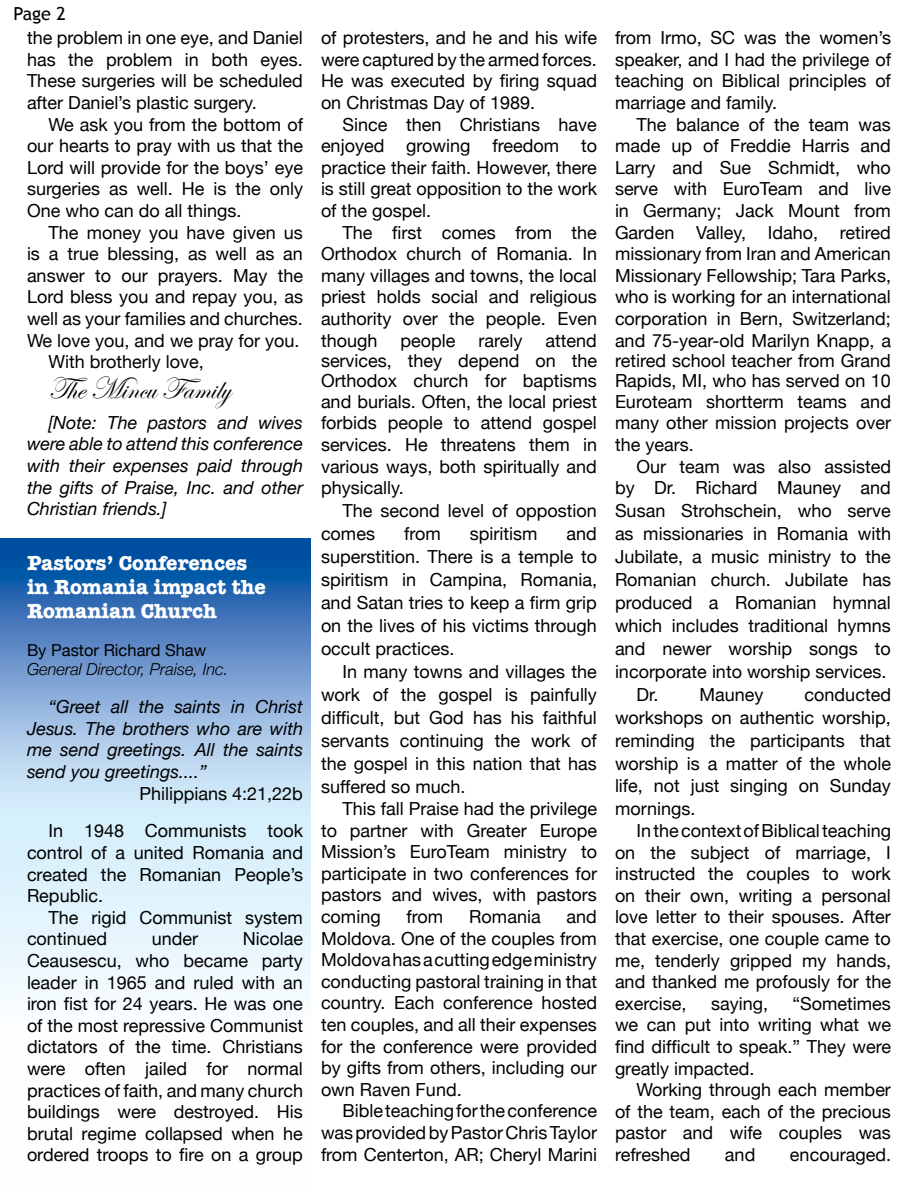
<style>
.page{position:relative;width:918px;height:1188px;background:#fff}
.page>*{position:absolute;margin:0;border:0;box-sizing:border-box;transform-origin:0 0}
.t1{font:31.5px "Edwardian Script ITC";color:#000}
.t2{font:700 21px/24px "American Typewriter";color:#fff}
.t3{font:18px/21.6px "Helvetica Neue";color:#000;text-align:justify}
.t4{font:italic 18px/21.6px "Helvetica Neue";color:#000;text-align:justify}
.t5{font:18px "Trebuchet MS";color:#000}
.t6{font:italic 300 16.5px "Helvetica Neue";color:#000}
.t7{font:16.5px "Helvetica Neue";color:#000}
</style>
<div class="page">
<svg style="left:0;top:539px;width:310px;height:459px;background:#9ec0e1"></svg>
<p class="t5" style="left:14px;top:3px;width:54px">Page 2</p>
<p class="t3" style="left:27px;top:27px;width:277px">the problem in one eye, and Daniel has the problem in both eyes.<br>These surgeries will be scheduled after Daniel’s plastic surgery.</p>
<p class="t3" style="left:27px;top:113px;width:278px;text-indent:22px">We ask you from the bottom of our hearts to pray with us that the Lord will provide for the boys’ eye surgeries as well. He is the only One who can do all things.</p>
<p class="t3" style="left:49px;top:221px;width:256px">The money you have given us</p>
<p class="t3" style="left:27px;top:243px;width:277px">is a true blessing, as well as an</p>
<p class="t3" style="left:27px;top:264px;width:278px">answer to our prayers. May the</p>
<p class="t3" style="left:27px;top:286px;width:278px">Lord bless you and repay you, as</p>
<p class="t3" style="left:27px;top:307px;width:277px">well as your families and churches.</p>
<p class="t3" style="left:27px;top:329px;width:274px">We love you, and we pray for you.</p>
<p class="t3" style="left:49px;top:351px;width:157px">With brotherly love,</p>
<h1 class="t1" style="left:49px;top:371px;width:183px">The Mincu Family</h1>
<p class="t4" style="left:27px;top:411px;width:278px;text-indent:22px">[Note: The pastors and wives were able to attend this conference with their expenses paid through the gifts of Praise, Inc. and other Christian friends.]</p>
<p class="t2" style="left:27px;top:551px;width:241px">Pastors’ Conferences in Romania impact the<br>Romanian Church</p>
<p class="t7" style="left:27px;top:640px;width:181px">By Pastor Richard Shaw</p>
<p class="t6" style="left:27px;top:660px;width:203px">General Director, Praise, Inc.</p>
<p class="t4" style="left:27px;top:696px;width:278px;text-indent:22px">“Greet all the saints in Christ Jesus. The brothers who are with me send greetings. All the saints send you greetings....”</p>
<p class="t3" style="left:49px;top:774px;width:256px;line-height:37.8px;text-align:right">Philippians 4:21,22b<br>In 1948 Communists took</p>
<p class="t3" style="left:27px;top:842px;width:278px">control of a united Romania and created the Romanian People’s Republic.</p>
<p class="t3" style="left:27px;top:906px;width:277px;text-indent:22px">The rigid Communist system continued</p>
<p class="t3" style="left:27px;top:928px;width:278px;text-indent:216px">Nicolae Ceausescu, who became party leader in 1965 and ruled with an iron fist for 24 years. He was one of the most repressive Communist dictators of the time. Christians were often jailed for normal practices of faith, and many church buildings were destroyed. His brutal regime collapsed when he ordered troops to fire on a group</p>
<p class="t3" style="left:152px;top:928px;width:48px">under</p>
<p class="t3" style="left:321px;top:27px;width:278px">of protesters, and he and his wife were captured by the armed forces.<br>He was executed by firing squad on Christmas Day of 1989.</p>
<p class="t3" style="left:321px;top:113px;width:278px;text-indent:22px">Since then Christians have enjoyed growing freedom to practice their faith. However, there is still great opposition to the work of the gospel.</p>
<p class="t3" style="left:321px;top:221px;width:278px;text-indent:22px">The first comes from the Orthodox church of Romania. In many villages and towns, the local priest holds social and religious authority over the people. Even though</p>
<p class="t3" style="left:321px;top:329px;width:278px;line-height:21.1px;text-indent:225px">attend services, they depend on the Orthodox church for baptisms and burials. Often, the local priest forbids people to attend gospel services. He threatens them in various ways, both spiritually and physically.</p>
<p class="t3" style="left:321px;top:499px;width:277px;line-height:23.1px;text-indent:22px">The second level of oppostion comes</p>
<p class="t3" style="left:400px;top:329px;width:57px">people</p>
<p class="t3" style="left:479px;top:329px;width:45px">rarely</p>
<p class="t3" style="left:404px;top:523px;width:38px">from</p>
<p class="t3" style="left:470px;top:523px;width:69px">spiritism</p>
<p class="t3" style="left:321px;top:522px;width:278px;line-height:23.1px;text-indent:246px">and superstition. There is a temple to spiritism in Campina, Romania, and Satan tries to keep a firm grip on the lives of his victims through occult practices.</p>
<p class="t3" style="left:321px;top:660px;width:277px;line-height:23.1px;text-indent:22px">In many towns and villages the work of the gospel is painfully difficult, but God has his faithful servants continuing the work of the gospel in this nation that has suffered so much.</p>
<p class="t3" style="left:321px;top:798px;width:278px;text-indent:22px">This fall Praise had the privilege to partner with Greater Europe Mission’s EuroTeam ministry to participate in two conferences for pastors and wives, with pastors coming</p>
<p class="t3" style="left:407px;top:906px;width:38px">from</p>
<p class="t3" style="left:469px;top:906px;width:73px">Romania</p>
<p class="t3" style="left:321px;top:906px;width:278px;text-indent:246px">and Moldova. One of the couples from Moldova has a cutting edge ministry conducting pastoral training in that country. Each conference hosted ten couples, and all their expenses for the conference were provided by gifts from others, including our own Raven Fund.</p>
<p class="t3" style="left:321px;top:1100px;width:278px;text-indent:22px">Bible teaching for the conference was provided by Pastor Chris Taylor from Centerton, AR; Cheryl Marini</p>
<p class="t3" style="left:615px;top:27px;width:278px">from Irmo, SC was the women’s speaker, and I had the privilege of teaching on Biblical principles of marriage and family.</p>
<p class="t3" style="left:615px;top:113px;width:278px;text-indent:22px">The balance of the team was made up of Freddie Harris and Larry and Sue Schmidt, who serve with EuroTeam and live in Germany; Jack Mount from Garden Valley, Idaho, retired missionary from Iran and American Missionary Fellowship; Tara Parks, who is working for an international corporation in Bern, Switzerland; and 75-year-old Marilyn Knapp, a retired school teacher from Grand Rapids, MI, who has served on 10<br>Euroteam shortterm teams and many other mission projects over the years.</p>
<p class="t3" style="left:637px;top:455px;width:256px">Our team was also assisted</p>
<p class="t3" style="left:615px;top:477px;width:277px">by Dr. Richard Mauney and</p>
<p class="t3" style="left:615px;top:500px;width:277px">Susan Strohschein, who serve</p>
<p class="t3" style="left:615px;top:523px;width:278px">as missionaries in Romania with</p>
<p class="t3" style="left:615px;top:546px;width:277px">Jubilate, a music ministry to the</p>
<p class="t3" style="left:615px;top:568px;width:278px">Romanian church. Jubilate has</p>
<p class="t3" style="left:615px;top:591px;width:277px">produced a Romanian hymnal</p>
<p class="t3" style="left:615px;top:614px;width:277px">which includes traditional hymns</p>
<p class="t3" style="left:615px;top:637px;width:277px">and newer worship songs to</p>
<p class="t3" style="left:615px;top:660px;width:273px">incorporate into worship services.</p>
<p class="t3" style="left:637px;top:683px;width:129px">Dr. Mauney</p>
<p class="t3" style="left:615px;top:683px;width:278px;line-height:23px;text-indent:190px">conducted workshops on authentic worship, reminding the participants that worship is a matter of the whole life, not just singing on Sunday mornings.</p>
<p class="t3" style="left:615px;top:820px;width:278px;text-indent:22px">In the context of Biblical teaching on the subject of marriage, I instructed the couples to work on their own, writing a personal love letter to their spouses. After that exercise, one couple came to me, tenderly gripped my hands, and thanked me profously for the exercise,</p>
<p class="t3" style="left:615px;top:992px;width:278px;text-indent:178px">“Sometimes we can put into writing what we find difficult to speak.” They were greatly impacted.</p>
<p class="t3" style="left:615px;top:1079px;width:277px;text-indent:22px">Working through each member of the team, each of the precious pastor and wife couples was refreshed</p>
<p class="t3" style="left:711px;top:992px;width:59px">saying,</p>
<p class="t3" style="left:725px;top:1144px;width:32px">and</p>
<p class="t3" style="left:790px;top:1144px;width:103px">encouraged.</p>
</div>
